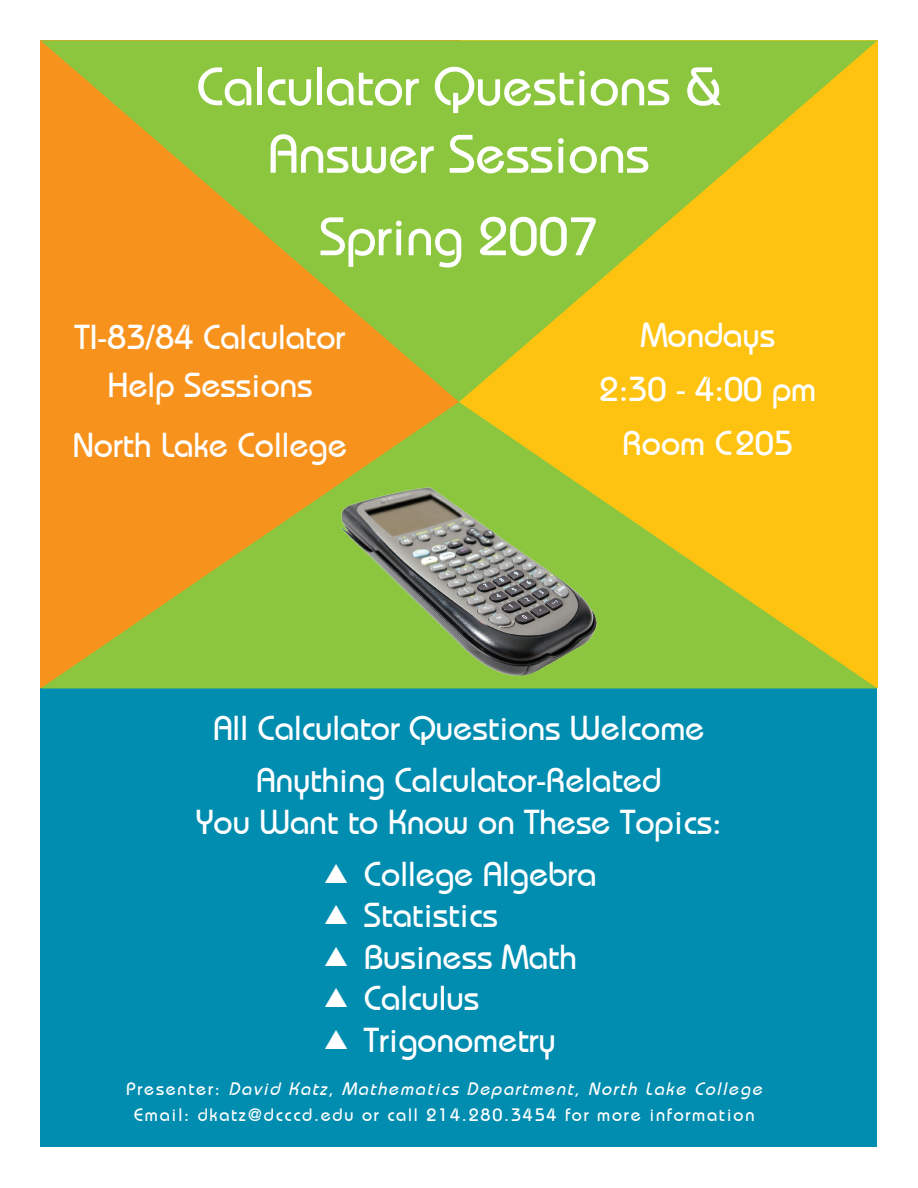
<style>
.page{position:relative;width:918px;height:1188px;background:#fff}
.page>*{position:absolute;margin:0;border:0;box-sizing:border-box;transform-origin:0 0}
.t1{font:54px/67.5px "Bimini Normal";color:#fff;text-align:center}
.t2{font:34.5px/54px "Bimini Normal";color:#fff;text-align:center}
.t3{font:italic 18px "Bimini";letter-spacing:.1em;color:#fff}
.t4{font:18px "Bimini Normal";letter-spacing:.1em;color:#fff}
.s1{font-family:"Bimini Normal";font-style:normal}
</style>
<div class="page">
<div style="left:40px;top:40px;width:838px;height:1108px;background:#008db0"></div>
<svg style="left:40px;top:40px;width:838px;height:362px;background:#c2b82a"></svg>
<svg style="left:40px;top:402px;width:838px;height:286px;background:#d1b425"></svg>
<img style="left:339px;top:485px;width:259px;height:192px">
<h1 class="t1" style="left:196px;top:52px;width:527px">Calculator Questions &amp;<br>Answer Sessions</h1>
<h1 class="t1" style="left:319px;top:202px;width:281px">Spring 2007</h1>
<p class="t2" style="left:75px;top:313px;width:272px;line-height:48px">TI-83/84 Calculator<br>Help Sessions</p>
<p class="t2" style="left:73px;top:418px;width:276px">North Lake College</p>
<p class="t2" style="left:599px;top:308px;width:218px">Mondays<br>2:30 - 4:00 pm<br>Room C205</p>
<p class="t2" style="left:213px;top:701px;width:493px;line-height:52.5px">All Calculator Questions Welcome<br>Anything Calculator-Related</p>
<p class="t2" style="left:196px;top:794px;width:527px">You Want to Know on These Topics:</p>
<p class="t2" style="left:324px;top:847px;width:274px">▲ College Algebra</p>
<p class="t2" style="left:324px;top:888px;width:175px">▲ Statistics</p>
<p class="t2" style="left:324px;top:930px;width:254px">▲ Business Math</p>
<p class="t2" style="left:324px;top:971px;width:156px">▲ Calculus</p>
<p class="t2" style="left:324px;top:1012px;width:233px">▲ Trigonometry</p>
<p class="t3" style="left:127px;top:1078px;width:637px"><span class="s1">Presenter:</span> David Katz, Mathematics Department, North Lake College</p>
<p class="t4" style="left:134px;top:1104px;width:622px">Email: dkatz@dcccd.edu or call 214.280.3454 for more information</p>
</div>
